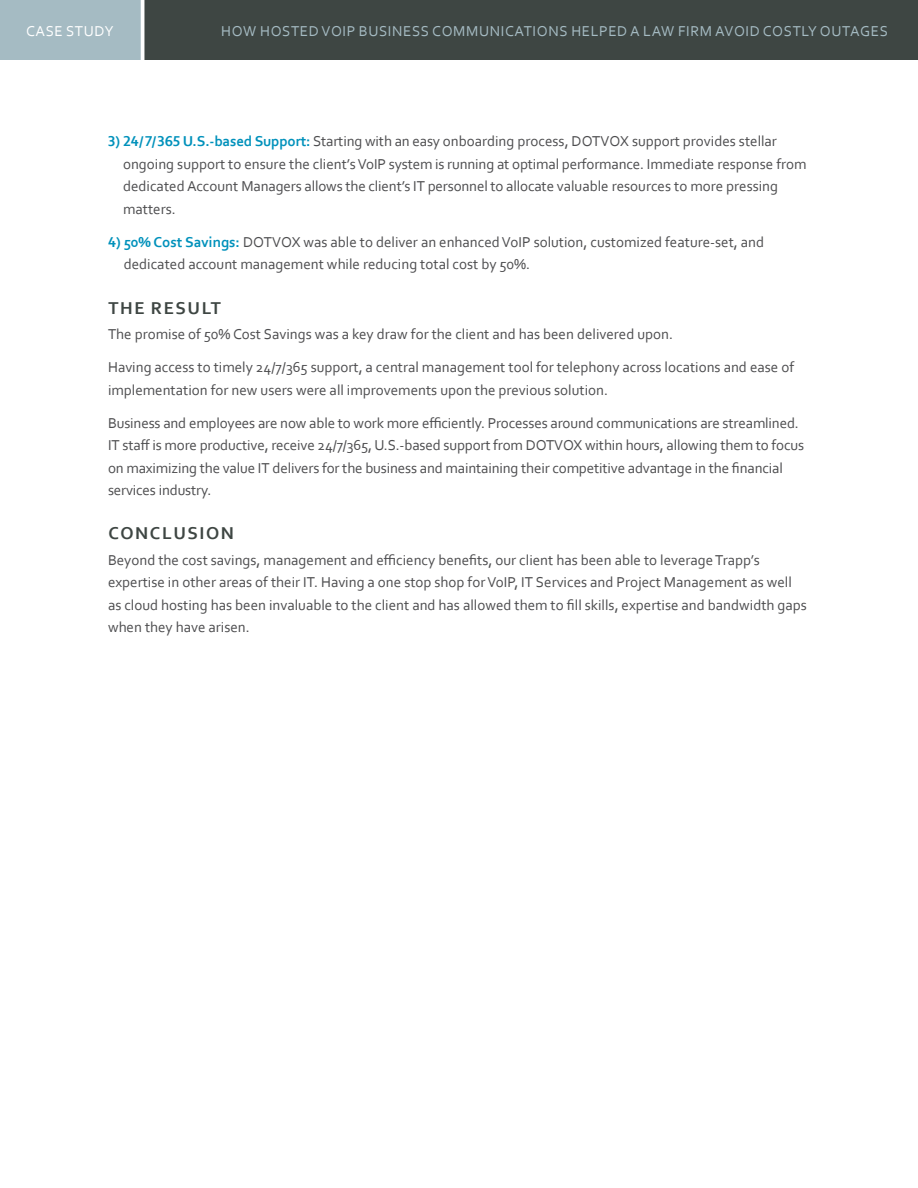
<style>
.page{position:relative;width:918px;height:1188px;background:#fff}
.page>*{position:absolute;margin:0;border:0;box-sizing:border-box;transform-origin:0 0}
.subhead_2{font:700 18px "Corbel";letter-spacing:.09em;color:#3e4643}
.body_-_dv{font:15px/22.5px "Corbel";color:#4d4d4f}
.t1{font:15px "Corbel";letter-spacing:.04em;color:#a5bbc3}
.t2{font:15px "Corbel";letter-spacing:.04em;color:#fff}
.s1{font-weight:700;color:#0091bb}
</style>
<div class="page">
<div style="left:0;top:0;width:918px;height:60px;background:#3e4643"></div>
<div style="left:0;top:0;width:141px;height:60px;background:#a5bbc3"></div>
<hr style="left:141px;top:0;width:3px;height:60px;background:#fff">
<p class="t2" style="left:26px;top:22px;width:89px">CASE STUDY</p>
<p class="t1" style="left:221px;top:22px;width:668px">HOW HOSTED VOIP BUSINESS COMMUNICATIONS HELPED A LAW FIRM AVOID COSTLY OUTAGES</p>
<p class="body_-_dv" style="left:123px;top:130px;width:685px;text-indent:-15px"><span class="s1">3) 24/7/365 U.S.-based Support:</span> Starting with an easy onboarding process, DOTVOX support provides stellar ongoing support to ensure the client’s VoIP system is running at optimal performance. Immediate response from dedicated Account Managers allows the client’s IT personnel to allocate valuable resources to more pressing matters.</p>
<p class="body_-_dv" style="left:124px;top:230px;width:642px;text-indent:-16px"><span class="s1">4) 50% Cost Savings:</span> DOTVOX was able to deliver an enhanced VoIP solution, customized feature-set, and dedicated account management while reducing total cost by 50%.</p>
<p class="subhead_2" style="left:108px;top:296px;width:114px">THE RESULT</p>
<p class="body_-_dv" style="left:108px;top:322px;width:567px">The promise of 50% Cost Savings was a key draw for the client and has been delivered upon.</p>
<p class="body_-_dv" style="left:108px;top:355px;width:688px">Having access to timely 24/7/365 support, a central management tool for telephony across locations and ease of implementation for new users were all improvements upon the previous solution.</p>
<p class="body_-_dv" style="left:108px;top:411px;width:698px">Business and employees are now able to work more efficiently. Processes around communications are streamlined.<br>IT staff is more productive, receive 24/7/365, U.S.-based support from DOTVOX within hours, allowing them to focus on maximizing the value IT delivers for the business and maintaining their competitive advantage in the financial services industry.</p>
<p class="subhead_2" style="left:108px;top:522px;width:127px">CONCLUSION</p>
<p class="body_-_dv" style="left:108px;top:548px;width:700px">Beyond the cost savings, management and efficiency benefits, our client has been able to leverage Trapp’s expertise in other areas of their IT. Having a one stop shop for VoIP, IT Services and Project Management as well as cloud hosting has been invaluable to the client and has allowed them to fill skills, expertise and bandwidth gaps when they have arisen.</p>
</div>
